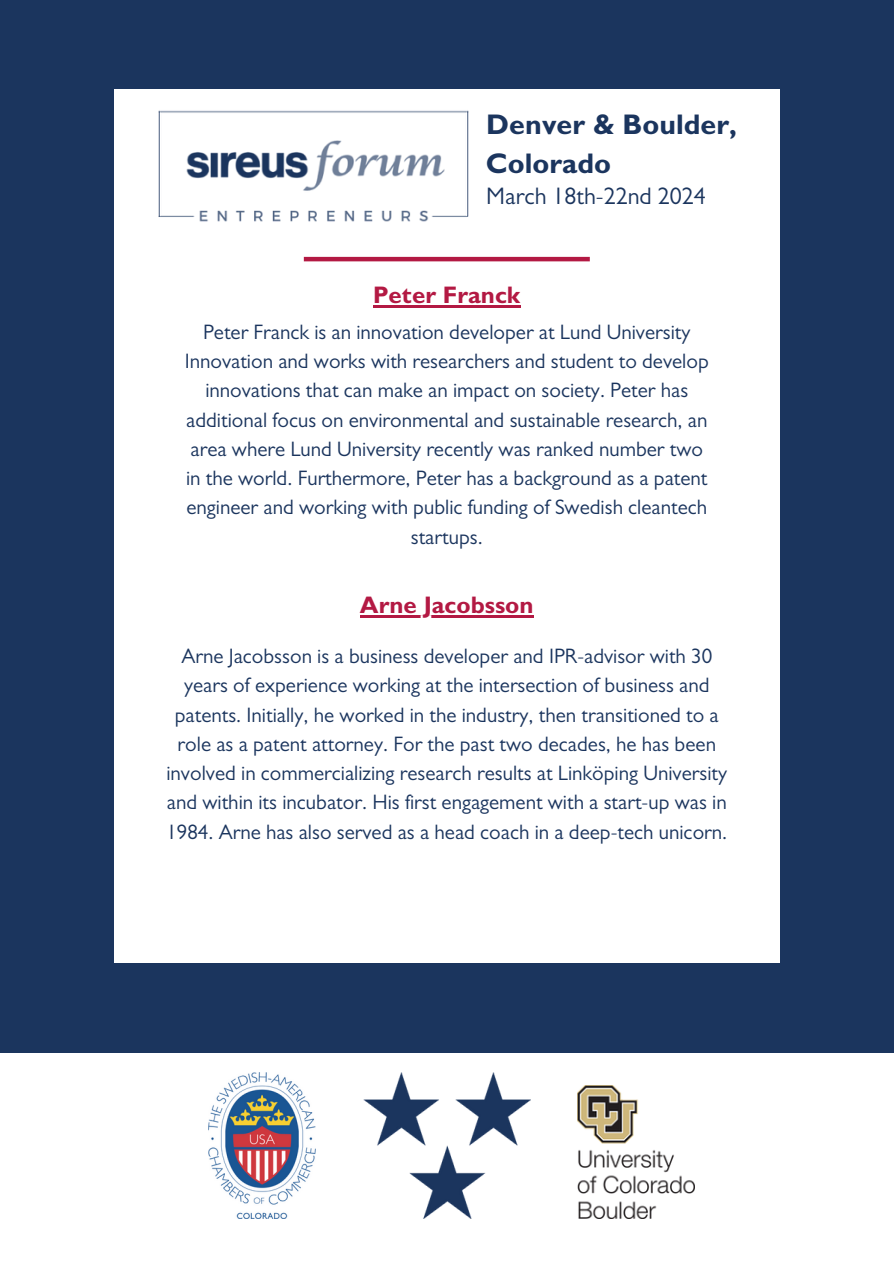
<style>
.page{position:relative;width:894px;height:1264px;background:#fff}
.page>*{position:absolute;margin:0;border:0;box-sizing:border-box;transform-origin:0 0}
.t1{font:700 28.5px/39.3px "Gill Sans";color:#1b355e}
.t2{font:700 24px "Gill Sans";color:#b31943}
.t3{font:24px "Gill Sans";color:#1b355e}
.t4{font:21px/29.2px "Gill Sans";color:#1b355e;text-align:center}
</style>
<div class="page">
<div style="left:0;top:0;width:893px;height:1263px;background:#1b355e"></div>
<div style="left:0;top:1053px;width:893px;height:210px;background:#fff"></div>
<div style="left:114px;top:89px;width:665px;height:873px;background:#fff"></div>
<img style="left:158px;top:110px;width:327px;height:198px">
<hr style="left:304px;top:257px;width:285px;height:4px;background:#b31943">
<img style="left:208px;top:1072px;width:107px;height:146px">
<img style="left:363px;top:1072px;width:167px;height:146px">
<img style="left:577px;top:1085px;width:117px;height:133px">
<hr style="left:373px;top:305px;width:147px;height:2px;background:#b31943">
<hr style="left:360px;top:615px;width:173px;height:3px;background:#b31943">
<h1 class="t1" style="left:486px;top:109px;width:252px">Denver &amp; Boulder,<br>Colorado</h1>
<p class="t3" style="left:486px;top:188px;width:221px">March 18th-22nd 2024</p>
<p class="t2" style="left:373px;top:286px;width:149px">Peter Franck</p>
<p class="t4" style="left:185px;top:320px;width:525px">Peter Franck is an innovation developer at Lund University Innovation and works with researchers and student to develop innovations that can make an impact on society. Peter has additional focus on environmental and sustainable research, an area where Lund University recently was ranked number two in the world. Furthermore, Peter has a background as a patent engineer and working with public funding of Swedish cleantech startups.</p>
<p class="t2" style="left:360px;top:597px;width:175px">Arne Jacobsson</p>
<p class="t4" style="left:166px;top:644px;width:562px">Arne Jacobsson is a business developer and IPR-advisor with 30 years of experience working at the intersection of business and patents. Initially, he worked in the industry, then transitioned to a role as a patent attorney. For the past two decades, he has been involved in commercializing research results at Linköping University and within its incubator. His first engagement with a start-up was in 1984. Arne has also served as a head coach in a deep-tech unicorn.</p>
</div>
